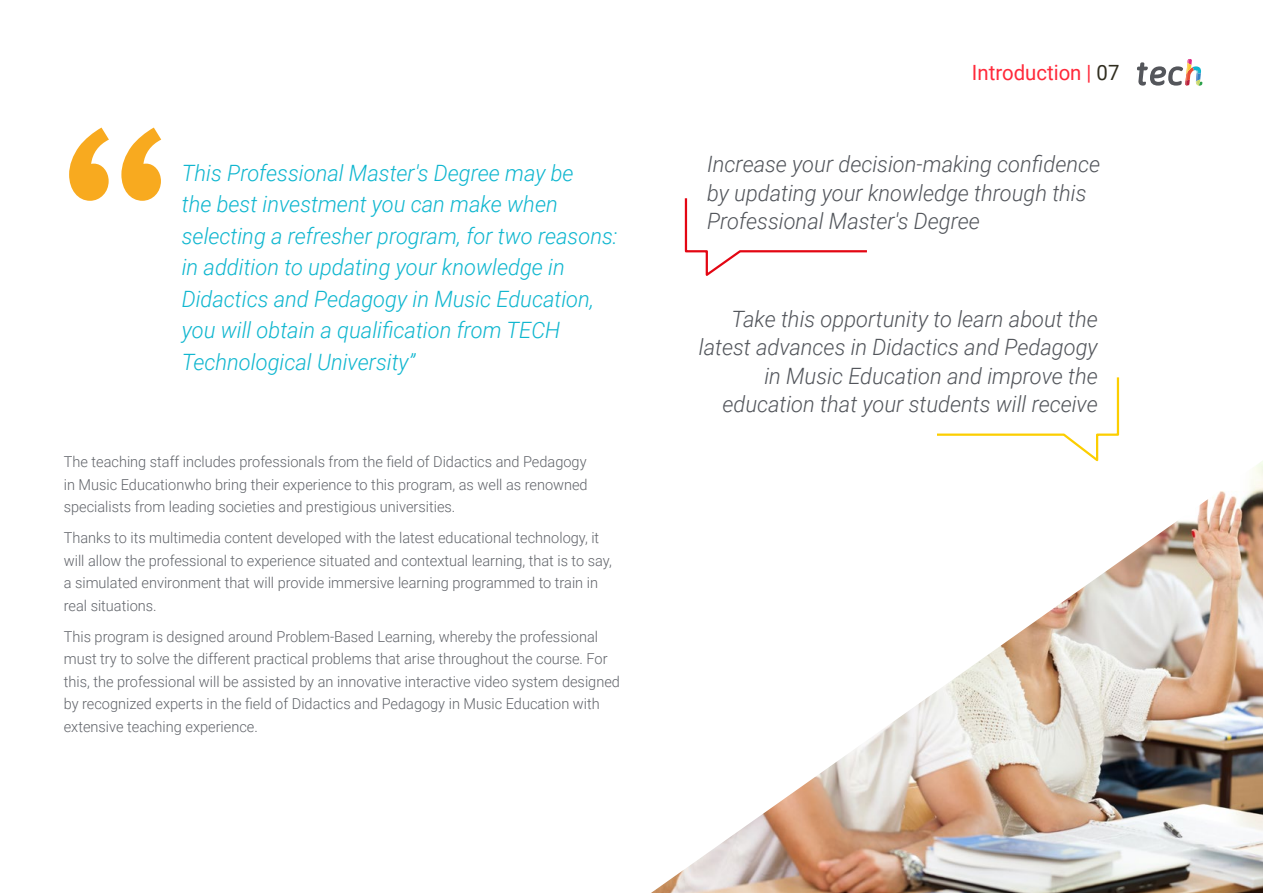
<style>
.page{position:relative;width:1263px;height:893px;background:#fff}
.page>*{position:absolute;margin:0;border:0;box-sizing:border-box;transform-origin:0 0}
.t1{font:italic 300 22.5px/31.5px "Roboto";color:#0fb6cf}
.t2{font:italic 300 22.5px/28.5px "Roboto";color:#52555b;text-align:right}
.t3{font:21px "Roboto";color:#ff293a}
.t4{font:300 15px/22.5px "Roboto";color:#61646a}
.s1{color:#312e20}
</style>
<div class="page">
<img style="left:651px;top:461px;width:612px;height:432px">
<svg style="left:935px;top:377px;width:185px;height:88px"></svg>
<svg style="left:684px;top:198px;width:183px;height:78px"></svg>
<svg style="left:1137px;top:59px;width:65px;height:27px"></svg>
<svg style="left:69px;top:128px;width:92px;height:73px"></svg>
<p class="t1" style="left:182px;top:156px;width:437px">This Professional Master's Degree may be<br>the best investment you can make when selecting a refresher program, for two reasons: in addition to updating your knowledge in Didactics and Pedagogy in Music Education, you will obtain a qualification from TECH Technological University”</p>
<p class="t4" style="left:64px;top:450px;width:525px;text-align:justify">The teaching staff includes professionals from the field of Didactics and Pedagogy in Music Educationwho bring their experience to this program, as well as renowned specialists from leading societies and prestigious universities.</p>
<p class="t4" style="left:64px;top:526px;width:549px">Thanks to its multimedia content developed with the latest educational technology, it will allow the professional to experience situated and contextual learning, that is to say, a simulated environment that will provide immersive learning programmed to train in real situations.</p>
<p class="t4" style="left:64px;top:625px;width:558px">This program is designed around Problem-Based Learning, whereby the professional must try to solve the different practical problems that arise throughout the course. For this, the professional will be assisted by an innovative interactive video system designed by recognized experts in the field of Didactics and Pedagogy in Music Education with extensive teaching experience.</p>
<h2 class="t3" style="left:972px;top:57px;width:149px">Introduction | <span class="s1">07</span></h2>
<h1 class="t2" style="left:707px;top:149px;width:394px;text-align:left">Increase your decision-making confidence by updating your knowledge through this<br>Professional Master's Degree</h1>
<h1 class="t2" style="left:699px;top:304px;width:400px">Take this opportunity to learn about the latest advances in Didactics and Pedagogy in Music Education and improve the education that your students will receive</h1>
</div>
